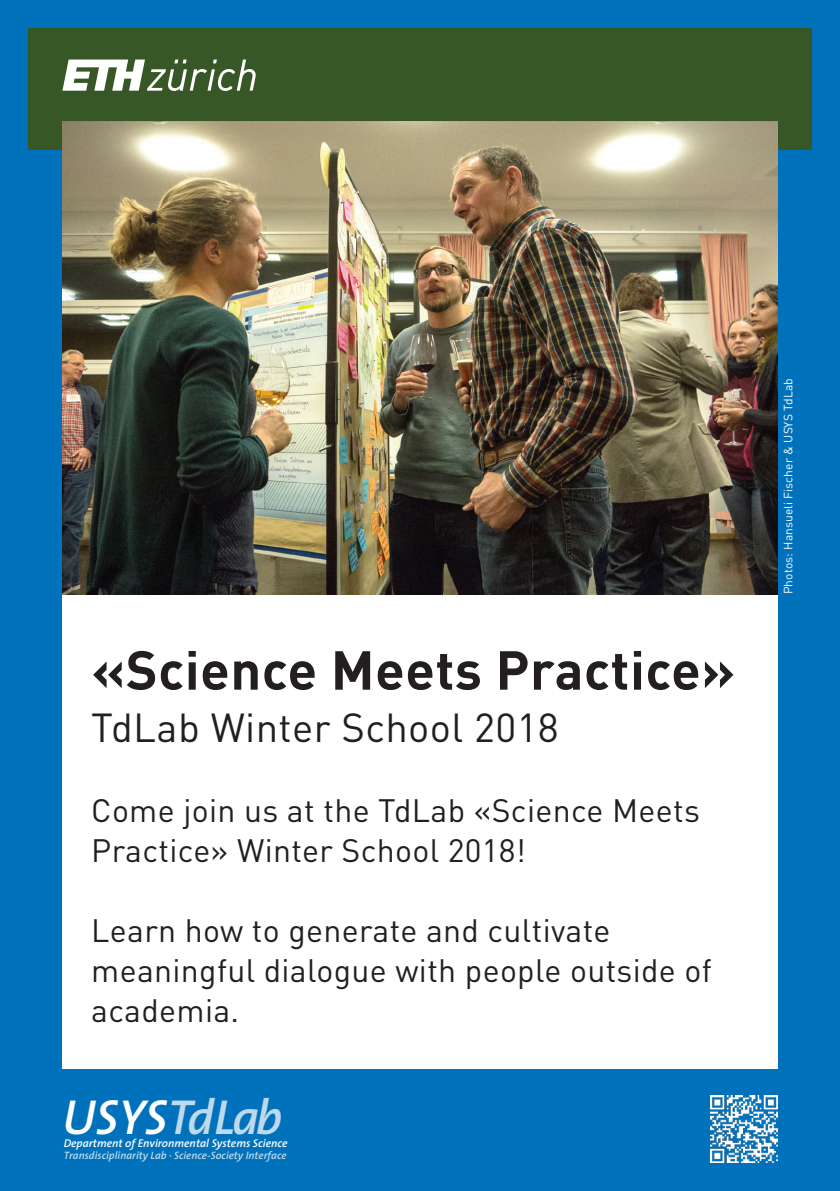
<style>
.page{position:relative;width:840px;height:1191px;background:#fff}
.page>*{position:absolute;margin:0;border:0;box-sizing:border-box;transform-origin:0 0}
.t1{font:700 54px "DIN Pro";letter-spacing:.01em;color:#231f20}
.t2{font:italic 600 49.4px "The Sans";color:#bdd9eb}
.t3{font:40px "DIN Pro";letter-spacing:.01em;color:#231f20}
.t4{font:32px/40px "DIN Pro";letter-spacing:.01em;color:#231f20}
.t5{font:12px "DIN Pro";letter-spacing:.01em;color:#fff}
.t6{font:italic 600 11.4px "The Sans";color:#fff}
.t7{font:italic 600 10.8px "The Sans";color:#bdd9eb}
.s1{color:#fff}
</style>
<div class="page">
<div style="left:0;top:0;width:839px;height:1191px;background:#0072bc"></div>
<div style="left:28px;top:28px;width:783px;height:122px;background:#375727"></div>
<img style="left:62px;top:122px;width:715px;height:473px">
<div style="left:63px;top:595px;width:714px;height:474px;background:#fff"></div>
<img style="left:710px;top:1095px;width:67px;height:67px">
<svg style="left:62px;top:60px;width:193px;height:31px"></svg>
<h1 class="t1" style="left:91px;top:625px;width:645px">«Science Meets Practice»</h1>
<p class="t3" style="left:91px;top:696px;width:469px">TdLab Winter School 2018</p>
<p class="t4" style="left:91px;top:787px;width:609px">Come join us at the TdLab «Science Meets<br>Practice» Winter School 2018!</p>
<p class="t4" style="left:91px;top:907px;width:621px">Learn how to generate and cultivate meaningful dialogue with people outside of academia.</p>
<h2 class="t2" style="left:62px;top:1076px;width:221px"><span class="s1">USYS</span>TdLab</h2>
<p class="t6" style="left:64px;top:1134px;width:225px">Department of Environmental Systems Science</p>
<p class="t7" style="left:64px;top:1146px;width:224px">Transdisciplinarity Lab · Science-Society Interface</p>
<p class="t5" style="left:778px;top:594px;width:217px;rotate:-90deg">Photos: Hansueli Fischer &amp; USYS TdLab</p>
</div>
